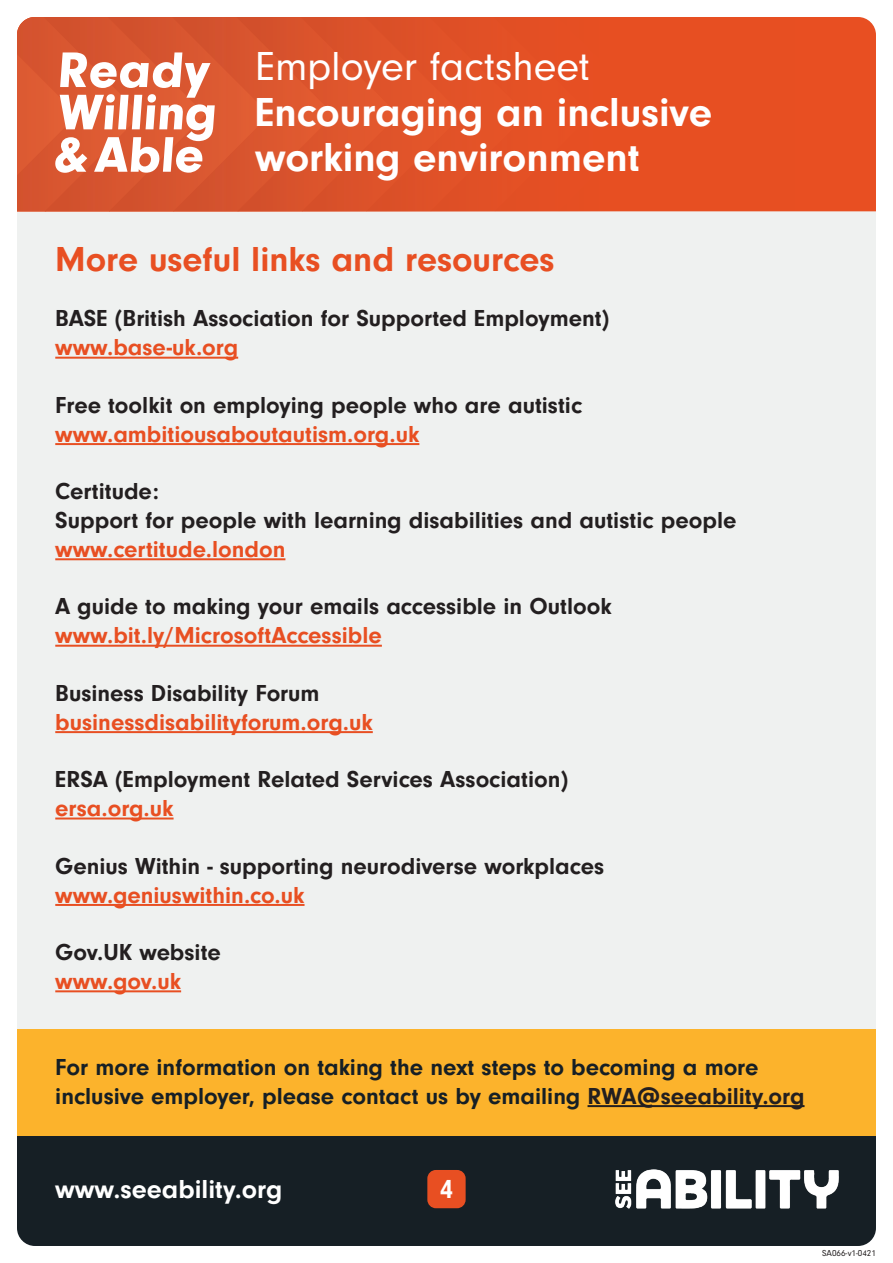
<style>
.page{position:relative;width:893px;height:1263px;background:#fff}
.page>*{position:absolute;margin:0;border:0;box-sizing:border-box;transform-origin:0 0}
.t1{font:700 42px/45px "Neuzeit Gro";color:#fff}
.t2{font:42px "Neuzeit Gro";color:#fff}
.t3{font:700 36px "Neuzeit Gro";color:#e84f22}
.t4{font:700 27px "Neuzeit Gro";color:#fff}
.t5{font:700 24px/28.8px "Neuzeit Gro";color:#231f20}
.t6{font:700 24px "Neuzeit Gro";color:#e84f22}
.t7{font:700 24px/28.8px "Neuzeit Gro";color:#161f25}
.t8{font:9px "Neuzeit Gro";color:#231f20}
.s1{color:#231f20}
</style>
<div class="page">
<div style="left:17px;top:17px;width:859px;height:1229px;background:#eff1f0;border-radius:18px"></div>
<div style="left:17px;top:1135px;width:859px;height:111px;background:#161f25;border-radius:18px"></div>
<div style="left:17px;top:1135px;width:859px;height:77px;background:#161f25"></div>
<div style="left:427px;top:1170px;width:39px;height:38px;background:#e84f22;border-radius:9px"></div>
<img style="left:615px;top:1169px;width:224px;height:40px">
<div style="left:17px;top:1029px;width:859px;height:106px;background:#fcb32c"></div>
<hr style="left:587px;top:1105px;width:217px;height:2px;background:#231f20">
<div style="left:794px;top:17px;width:82px;height:194px;background:#e84f22"></div>
<svg style="left:17px;top:17px;width:777px;height:194px;background:#e05a32"></svg>
<hr style="left:55px;top:357px;width:183px;height:2px;background:#e84f22">
<hr style="left:55px;top:443px;width:364px;height:2px;background:#e84f22">
<hr style="left:55px;top:558px;width:230px;height:2px;background:#e84f22">
<hr style="left:55px;top:645px;width:327px;height:2px;background:#e84f22">
<hr style="left:55px;top:731px;width:318px;height:2px;background:#e84f22">
<hr style="left:55px;top:817px;width:119px;height:2px;background:#e84f22">
<hr style="left:55px;top:904px;width:250px;height:2px;background:#e84f22">
<hr style="left:55px;top:990px;width:126px;height:2px;background:#e84f22">
<h1 class="t2" style="left:255px;top:44px;width:336px">Employer factsheet</h1>
<h1 class="t1" style="left:255px;top:90px;width:458px">Encouraging an inclusive working environment</h1>
<h2 class="t3" style="left:55px;top:239px;width:501px">More useful links and resources</h2>
<p class="t5" style="left:55px;top:304px;width:556px">BASE (British Association for Supported Employment)</p>
<p class="t6" style="left:55px;top:334px;width:184px">www.base-uk.org</p>
<p class="t5" style="left:55px;top:391px;width:528px">Free toolkit on employing people who are autistic</p>
<p class="t6" style="left:55px;top:420px;width:366px">www.ambitiousaboutautism.org.uk</p>
<p class="t5" style="left:55px;top:477px;width:683px">Certitude:<br>Support for people with learning disabilities and autistic people</p>
<p class="t6" style="left:55px;top:535px;width:232px">www.certitude.london</p>
<p class="t5" style="left:55px;top:592px;width:558px">A guide to making your emails accessible in Outlook</p>
<p class="t6" style="left:55px;top:622px;width:328px">www.bit.ly/MicrosoftAccessible</p>
<p class="t5" style="left:55px;top:679px;width:266px">Business Disability Forum</p>
<p class="t6" style="left:55px;top:708px;width:319px">businessdisabilityforum.org.uk</p>
<p class="t5" style="left:55px;top:765px;width:515px">ERSA (Employment Related Services Association)</p>
<p class="t6" style="left:55px;top:795px;width:120px">ersa.org.uk</p>
<p class="t5" style="left:55px;top:852px;width:550px">Genius Within - supporting neurodiverse workplaces</p>
<p class="t6" style="left:55px;top:881px;width:251px">www.geniuswithin.co.uk</p>
<p class="t5" style="left:55px;top:938px;width:167px">Gov.UK website</p>
<p class="t6" style="left:55px;top:967px;width:127px">www.gov.uk</p>
<p class="t7" style="left:55px;top:1053px;width:751px">For more information on taking the next steps to becoming a more inclusive employer, please contact us by emailing <span class="s1">RWA@seeability.org</span></p>
<p class="t4" style="left:55px;top:1174px;width:229px">www.seeability.org</p>
<p class="t4" style="left:440px;top:1174px;width:15px">4</p>
<p class="t8" style="left:822px;top:1248px;width:55px">SA066-v1-0421</p>
</div>
